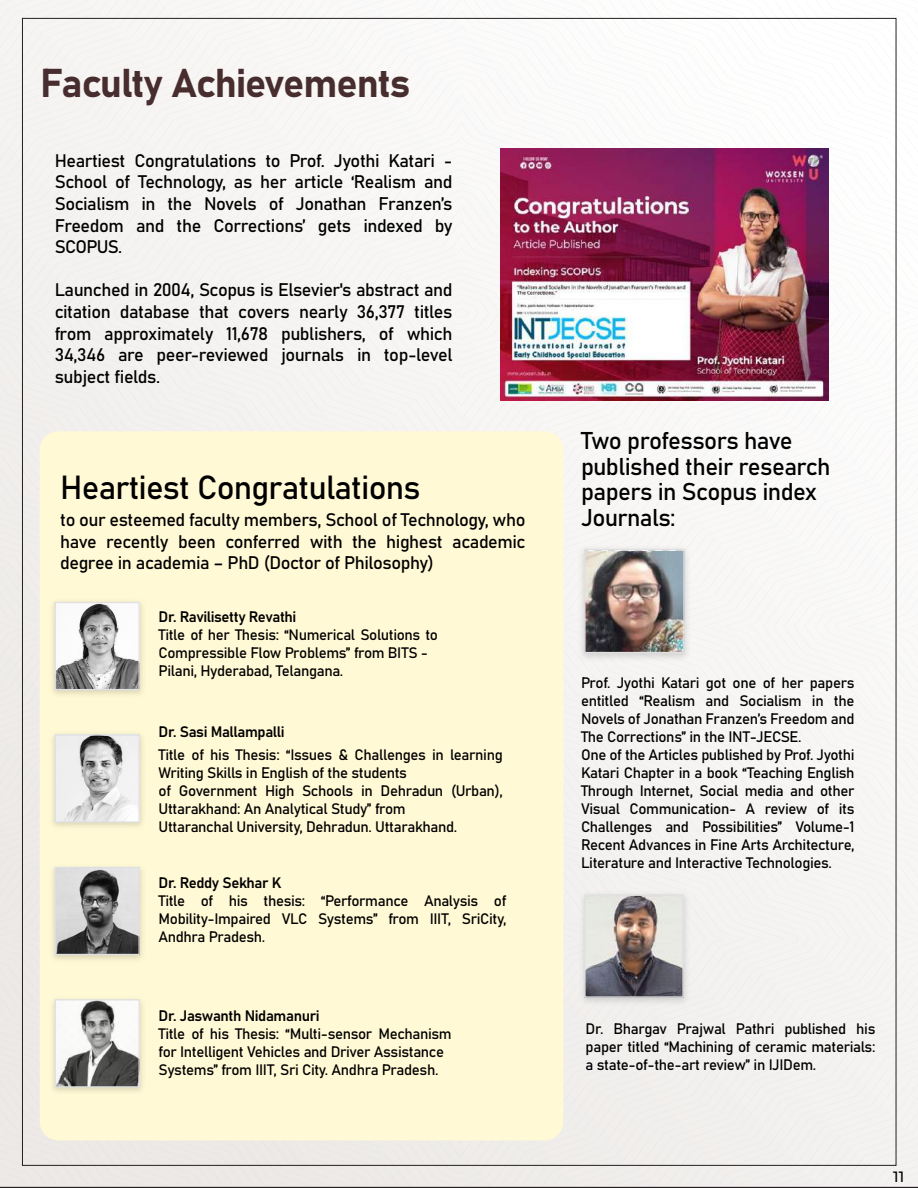
<style>
.page{position:relative;width:918px;height:1188px;background:#fff}
.page>*{position:absolute;margin:0;border:0;box-sizing:border-box;transform-origin:0 0}
.t1{font:39.75px "Bahnschrift";letter-spacing:-.025em;color:#472d2d}
.t2{font:33px "Bahnschrift";letter-spacing:-.025em;color:#000}
.t3{font:24px/25.5px "Bahnschrift";letter-spacing:-.025em;color:#000}
.t4{font:18px/21.6px "Bahnschrift";letter-spacing:-.025em;color:#000;text-align:justify}
.t5{font:15px/18px "Bahnschrift";letter-spacing:-.025em;color:#000}
.t6{font:500 15px "Montserrat";color:#000}
</style>
<div class="page">
<div style="left:0;top:0;width:462px;height:313px;background:#f6f5f4"></div>
<svg style="left:462px;top:1px;width:435px;height:312px"></svg>
<svg style="left:461px;top:313px;width:457px;height:313px"></svg>
<div style="left:0;top:313px;width:461px;height:313px;background:#f3f2f0"></div>
<div style="left:0;top:626px;width:40px;height:313px;background:#edeae7"></div>
<div style="left:563px;top:626px;width:355px;height:313px;background:#f6f4f3"></div>
<div style="left:460px;top:939px;width:458px;height:247px;background:#f2f0ee"></div>
<div style="left:0;top:939px;width:460px;height:247px;background:#ece9e6"></div>
<img style="left:501px;top:149px;width:328px;height:252px">
<div style="left:40px;top:431px;width:523px;height:709px;background:#fff9d5;border-radius:19px"></div>
<img style="left:53px;top:601px;width:89px;height:94px">
<img style="left:57px;top:604px;width:81px;height:84px">
<div style="left:55px;top:602px;width:85px;height:88px;border:1px solid #dfe0e1"></div>
<img style="left:53px;top:999px;width:89px;height:93px">
<img style="left:57px;top:1001px;width:81px;height:84px">
<div style="left:55px;top:999px;width:85px;height:88px;border:1px solid #dfe0e1"></div>
<img style="left:53px;top:866px;width:89px;height:94px">
<img style="left:57px;top:869px;width:81px;height:84px">
<div style="left:55px;top:867px;width:85px;height:88px;border:1px solid #dfe0e1"></div>
<img style="left:52px;top:734px;width:90px;height:93px">
<img style="left:57px;top:736px;width:81px;height:85px">
<div style="left:55px;top:734px;width:85px;height:89px;border:1px solid #dfe0e1"></div>
<img style="left:574px;top:541px;width:121px;height:126px">
<img style="left:586px;top:551px;width:97px;height:100px">
<div style="left:584px;top:549px;width:101px;height:104px;border:1px solid #dfe0e1"></div>
<img style="left:574px;top:886px;width:120px;height:125px">
<img style="left:586px;top:896px;width:96px;height:100px">
<div style="left:584px;top:894px;width:100px;height:104px;border:1px solid #dfe0e1"></div>
<h1 class="t1" style="left:40px;top:53px;width:372px">Faculty Achievements</h1>
<p class="t4" style="left:55px;top:148px;width:399px">Heartiest Congratulations to Prof. Jyothi Katari - School of Technology, as her article ‘Realism and Socialism in the Novels of Jonathan Franzen’s Freedom and the Corrections’ gets indexed by SCOPUS.</p>
<p class="t4" style="left:55px;top:278px;width:399px">Launched in 2004, Scopus is Elsevier's abstract and citation database that covers nearly 36,377 titles from approximately 11,678 publishers, of which 34,346 are peer-reviewed journals in top-level subject fields.</p>
<h2 class="t2" style="left:60px;top:463px;width:362px">Heartiest Congratulations</h2>
<p class="t4" style="left:60px;top:508px;width:467px">to our esteemed faculty members, School of Technology, who have recently been conferred with the highest academic degree in academia – PhD (Doctor of Philosophy)</p>
<p class="t5" style="left:159px;top:607px;width:281px">Dr. Ravilisetty Revathi<br>Title of her Thesis: “Numerical Solutions to Compressible Flow Problems” from BITS - Pilani, Hyderabad, Telangana.</p>
<p class="t5" style="left:159px;top:720px;width:346px;line-height:22.5px">Dr. Sasi Mallampalli<br>Title of his Thesis: “Issues &amp; Challenges in learning</p>
<p class="t5" style="left:159px;top:762px;width:346px">Writing Skills in English of the students<br>of Government High Schools in Dehradun (Urban), Uttarakhand: An Analytical Study” from<br>Uttaranchal University, Dehradun. Uttarakhand.</p>
<p class="t5" style="left:159px;top:872px;width:349px">Dr. Reddy Sekhar K<br>Title of his thesis: “Performance Analysis of Mobility-Impaired VLC Systems” from IIIT, SriCity, Andhra Pradesh.</p>
<p class="t5" style="left:159px;top:1006px;width:295px">Dr. Jaswanth Nidamanuri<br>Title of his Thesis: “Multi-sensor Mechanism for Intelligent Vehicles and Driver Assistance Systems” from IIIT, Sri City. Andhra Pradesh.</p>
<h3 class="t3" style="left:581px;top:427px;width:251px">Two professors have published their research papers in Scopus index<br>Journals:</h3>
<p class="t5" style="left:581px;top:672px;width:275px">Prof. Jyothi Katari got one of her papers entitled “Realism and Socialism in the Novels of Jonathan Franzen’s Freedom and The Corrections” in the INT-JECSE.<br>One of the Articles published by Prof. Jyothi Katari Chapter in a book “Teaching English Through Internet, Social media and other Visual Communication- A review of its Challenges and Possibilities” Volume-1<br>Recent Advances in Fine Arts Architecture, Literature and Interactive Technologies.</p>
<p class="t5" style="left:586px;top:1018px;width:291px;text-align:justify">Dr. Bhargav Prajwal Pathri published his paper titled “Machining of ceramic materials: a state-of-the-art review” in IJIDem.</p>
<p class="t6" style="left:893px;top:1167px;width:13px">11</p>
</div>
